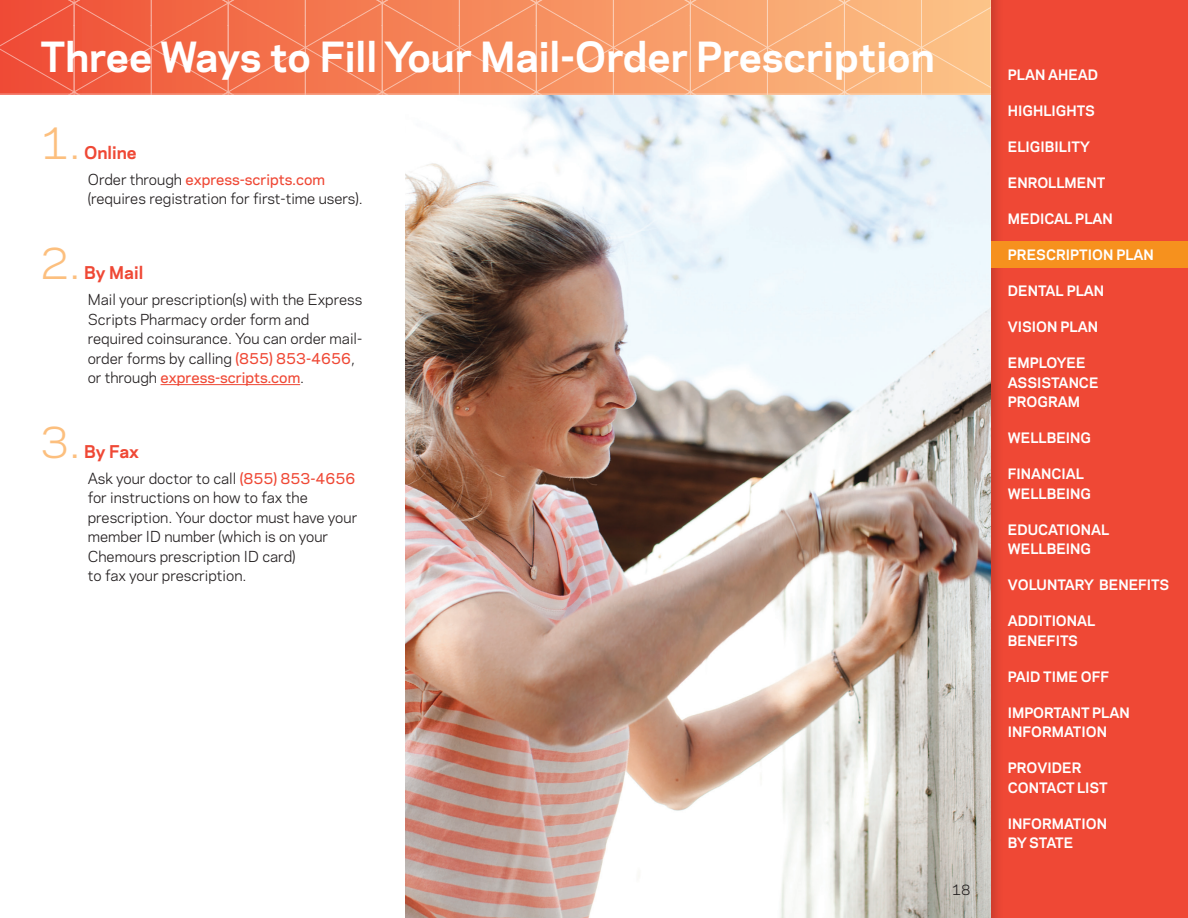
<style>
.page{position:relative;width:1188px;height:918px;background:#fff}
.page>*{position:absolute;margin:0;border:0;box-sizing:border-box;transform-origin:0 0}
.t1{font:40.8px "Chemours Sans";color:#fcbf7e}
.t2{font:700 39px "Chemours Sans";color:#fff}
.t3{font:700 16.5px "Chemours Sans";color:#ef4835}
.t4{font:14.25px/19.5px "Chemours Sans";color:#231f20}
.t5{font:700 13.5px/19.5px "Chemours Sans";color:#fff}
.t6{font:13.5px "Chemours Sans";color:#231f20}
.s1{font-weight:500;color:#ef4835}
</style>
<div class="page">
<img style="left:405px;top:94px;width:583px;height:824px">
<hr style="left:161px;top:384px;width:139px;height:1px;background:#ef4835">
<svg style="left:0;top:0;width:988px;height:94px;background:#f58b60"></svg>
<div style="left:988px;top:0;width:200px;height:918px;background:#ef4835"></div>
<div style="left:991px;top:242px;width:197px;height:26px;background:#f6911e"></div>
<h2 class="t2" style="left:40px;top:27px;width:896px">Three Ways to Fill Your Mail-Order Prescription</h2>
<h1 class="t1" style="left:40px;top:112px;width:41px">1.</h1>
<p class="t3" style="left:84px;top:140px;width:54px">Online</p>
<p class="t4" style="left:88px;top:169px;width:277px">Order through <span class="s1">express-scripts.com </span>(requires registration for first-time users).</p>
<h1 class="t1" style="left:40px;top:233px;width:41px">2.</h1>
<p class="t3" style="left:84px;top:260px;width:61px">By Mail</p>
<p class="t4" style="left:88px;top:289px;width:276px">Mail your prescription(s) with the Express Scripts Pharmacy order form and required coinsurance. You can order mail&shy;order forms by calling <span class="s1">(855) 853-4656</span>, or through <span class="s1">express-scripts.com</span>.</p>
<h1 class="t1" style="left:40px;top:411px;width:41px">3.</h1>
<p class="t3" style="left:84px;top:439px;width:56px">By Fax</p>
<p class="t4" style="left:88px;top:468px;width:271px">Ask your doctor to call <span class="s1">(855) 853-4656 </span>for instructions on how to fax the prescription. Your doctor must have your member ID number (which is on your Chemours prescription ID card)<br>to fax your prescription.</p>
<p class="t6" style="left:952px;top:880px;width:20px">18</p>
<p class="t5" style="left:1008px;top:65px;width:92px">PLAN AHEAD</p>
<p class="t5" style="left:1008px;top:101px;width:88px">HIGHLIGHTS</p>
<p class="t5" style="left:1008px;top:137px;width:83px">ELIGIBILITY</p>
<p class="t5" style="left:1008px;top:173px;width:99px">ENROLLMENT</p>
<p class="t5" style="left:1008px;top:209px;width:107px">MEDICAL PLAN</p>
<p class="t5" style="left:1008px;top:245px;width:148px">PRESCRIPTION PLAN</p>
<p class="t5" style="left:1008px;top:281px;width:98px">DENTAL PLAN</p>
<p class="t5" style="left:1008px;top:317px;width:92px">VISION PLAN</p>
<p class="t5" style="left:1008px;top:353px;width:92px">EMPLOYEE<br>ASSISTANCE<br>PROGRAM</p>
<p class="t5" style="left:1008px;top:428px;width:85px">WELLBEING</p>
<p class="t5" style="left:1008px;top:464px;width:85px">FINANCIAL<br>WELLBEING</p>
<p class="t5" style="left:1008px;top:519px;width:103px">EDUCATIONAL<br>WELLBEING</p>
<p class="t5" style="left:1008px;top:575px;width:163px">VOLUNTARY BENEFITS</p>
<p class="t5" style="left:1008px;top:611px;width:89px">ADDITIONAL<br>BENEFITS</p>
<p class="t5" style="left:1008px;top:666px;width:103px">PAID TIME OFF</p>
<p class="t5" style="left:1008px;top:702px;width:123px">IMPORTANT PLAN<br>INFORMATION</p>
<p class="t5" style="left:1008px;top:758px;width:102px">PROVIDER<br>CONTACT LIST</p>
<p class="t5" style="left:1008px;top:813px;width:101px">INFORMATION<br>BY STATE</p>
</div>
